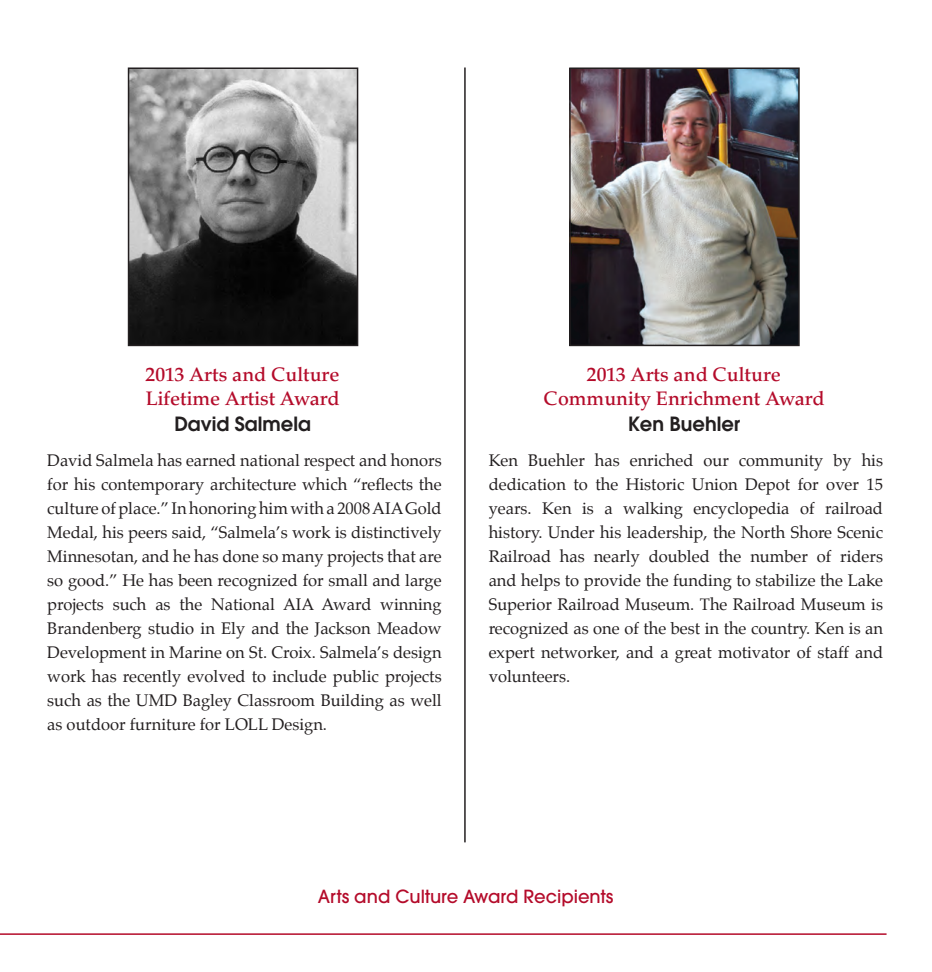
<style>
.page{position:relative;width:932px;height:972px;background:#fff}
.page>*{position:absolute;margin:0;border:0;box-sizing:border-box;transform-origin:0 0}
.t1{font:500 19.5px/23.4px "Palatino";color:#b40b2a}
.t2{font:600 19.5px "Avant Garde";color:#231f20}
.t3{font:500 18px "Avant Garde";color:#b40b2a}
.t4{font:16.5px/24px "Palatino";color:#231f20;text-align:justify}
</style>
<div class="page">
<img style="left:131px;top:71px;width:224px;height:272px">
<div style="left:128px;top:68px;width:230px;height:278px;border:2px solid #231f20"></div>
<img style="left:572px;top:71px;width:224px;height:272px">
<div style="left:569px;top:68px;width:230px;height:278px;border:2px solid #231f20"></div>
<hr style="left:464px;top:68px;width:1px;height:774px;background:#231f20">
<hr style="left:0;top:933px;width:886px;height:2px;background:#b40b2a">
<p class="t1" style="left:146px;top:363px;width:196px">2013 Arts and Culture<br>Lifetime Artist Award</p>
<p class="t2" style="left:174px;top:411px;width:138px">David Salmela</p>
<p class="t4" style="left:47px;top:448px;width:396px">David Salmela has earned national respect and honors for his contemporary architecture which “reflects the culture of place.” In honoring him with a 2008 AIA Gold Medal, his peers said, “Salmela’s work is distinctively Minnesotan, and he has done so many projects that are so good.” He has been recognized for small and large projects such as the National AIA Award winning Brandenberg studio in Ely and the Jackson Meadow Development in Marine on St. Croix. Salmela’s design work has recently evolved to include public projects such as the UMD Bagley Classroom Building as well as outdoor furniture for LOLL Design.</p>
<p class="t1" style="left:543px;top:363px;width:282px;text-align:center">2013 Arts and Culture<br>Community Enrichment Award</p>
<p class="t2" style="left:627px;top:411px;width:114px">Ken Buehler</p>
<p class="t4" style="left:488px;top:448px;width:396px">Ken Buehler has enriched our community by his dedication to the Historic Union Depot for over 15 years. Ken is a walking encyclopedia of railroad history. Under his leadership, the North Shore Scenic Railroad has nearly doubled the number of riders and helps to provide the funding to stabilize the Lake Superior Railroad Museum. The Railroad Museum is recognized as one of the best in the country. Ken is an expert networker, and a great motivator of staff and volunteers.</p>
<p class="t3" style="left:318px;top:885px;width:297px">Arts and Culture Award Recipients</p>
</div>
